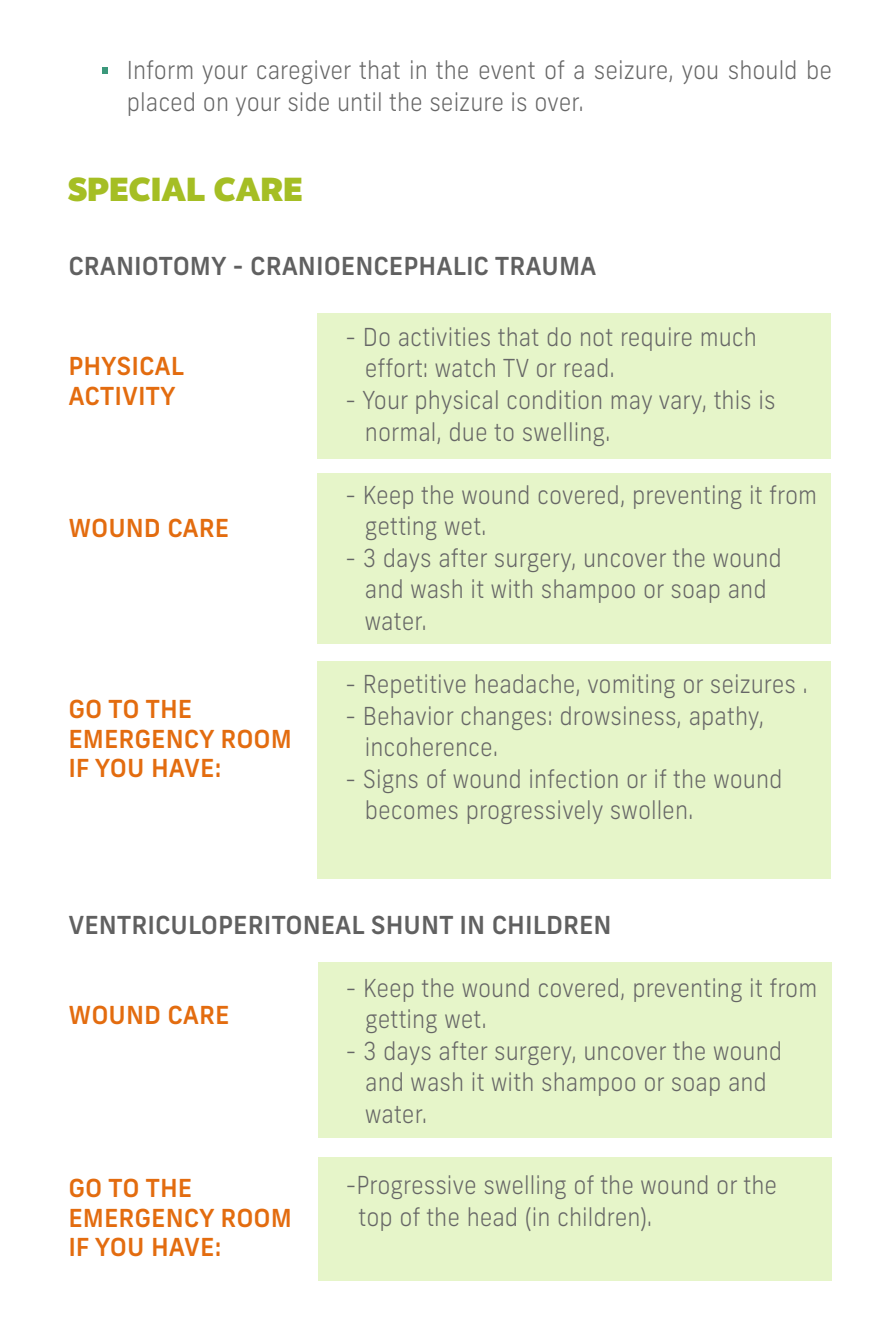
<style>
.page{position:relative;width:893px;height:1340px;background:#fff}
.page>*{position:absolute;margin:0;border:0;box-sizing:border-box;transform-origin:0 0}
.t1{font:900 33.75px "Realist";color:#a5be24}
.t2{font:300 24.75px/31.5px "Frank New";color:#666;scale:.92 1}
.t3{font:500 24.75px/29.7px "Frank New";color:#e36c0f}
.t4{font:500 24.75px "Frank New";color:#606060}
</style>
<div class="page">
<div style="left:318px;top:1157px;width:513px;height:123px;background:#e6f5c9"></div>
<svg style="left:102px;top:68px;width:6px;height:6px"></svg>
<div style="left:318px;top:313px;width:513px;height:145px;background:#e6f5c9"></div>
<div style="left:318px;top:473px;width:513px;height:170px;background:#e6f5c9"></div>
<div style="left:318px;top:962px;width:513px;height:175px;background:#e6f5c9"></div>
<div style="left:318px;top:661px;width:513px;height:218px;background:#e6f5c9"></div>
<p class="t2" style="left:127px;top:55px;width:768px">Inform your caregiver that in the event of a seizure, you should be placed on your side until the seizure is over.</p>
<h1 class="t1" style="left:68px;top:169px;width:237px">SPECIAL CARE</h1>
<p class="t4" style="left:68px;top:250px;width:530px">CRANIOTOMY - CRANIOENCEPHALIC TRAUMA</p>
<p class="t3" style="left:68px;top:351px;width:117px">PHYSICAL<br>ACTIVITY</p>
<p class="t3" style="left:68px;top:512px;width:163px">WOUND CARE</p>
<p class="t3" style="left:68px;top:693px;width:225px">GO TO THE<br>EMERGENCY ROOM<br>IF YOU HAVE:</p>
<p class="t2" style="left:365px;top:321px;width:428px;text-indent:-20px">- Do activities that do not require much effort: watch TV or read.</p>
<p class="t2" style="left:365px;top:384px;width:448px;text-indent:-20px">- Your physical condition may vary, this is normal, due to swelling.</p>
<p class="t2" style="left:365px;top:479px;width:493px;text-indent:-20px">- Keep the wound covered, preventing it from getting wet.</p>
<p class="t2" style="left:364px;top:542px;width:455px;text-indent:-19px">- 3 days after surgery, uncover the wound and wash it with shampoo or soap and water.</p>
<p class="t2" style="left:345px;top:668px;width:505px">- Repetitive headache, vomiting or seizures .</p>
<p class="t2" style="left:365px;top:700px;width:436px;text-indent:-20px">- Behavior changes: drowsiness, apathy, incoherence.</p>
<p class="t2" style="left:365px;top:763px;width:455px;text-indent:-20px">- Signs of wound infection or if the wound becomes progressively swollen.</p>
<p class="t4" style="left:68px;top:909px;width:545px">VENTRICULOPERITONEAL SHUNT IN CHILDREN</p>
<p class="t3" style="left:69px;top:1000px;width:163px">WOUND CARE</p>
<p class="t3" style="left:68px;top:1172px;width:225px">GO TO THE<br>EMERGENCY ROOM<br>IF YOU HAVE:</p>
<p class="t2" style="left:365px;top:971px;width:493px;text-indent:-20px">- Keep the wound covered, preventing it from getting wet.</p>
<p class="t2" style="left:365px;top:1034px;width:455px;text-indent:-19px">- 3 days after surgery, uncover the wound and wash it with shampoo or soap and water.</p>
<p class="t2" style="left:358px;top:1169px;width:457px;text-indent:-13px">-Progressive swelling of the wound or the top of the head (in children).</p>
</div>
